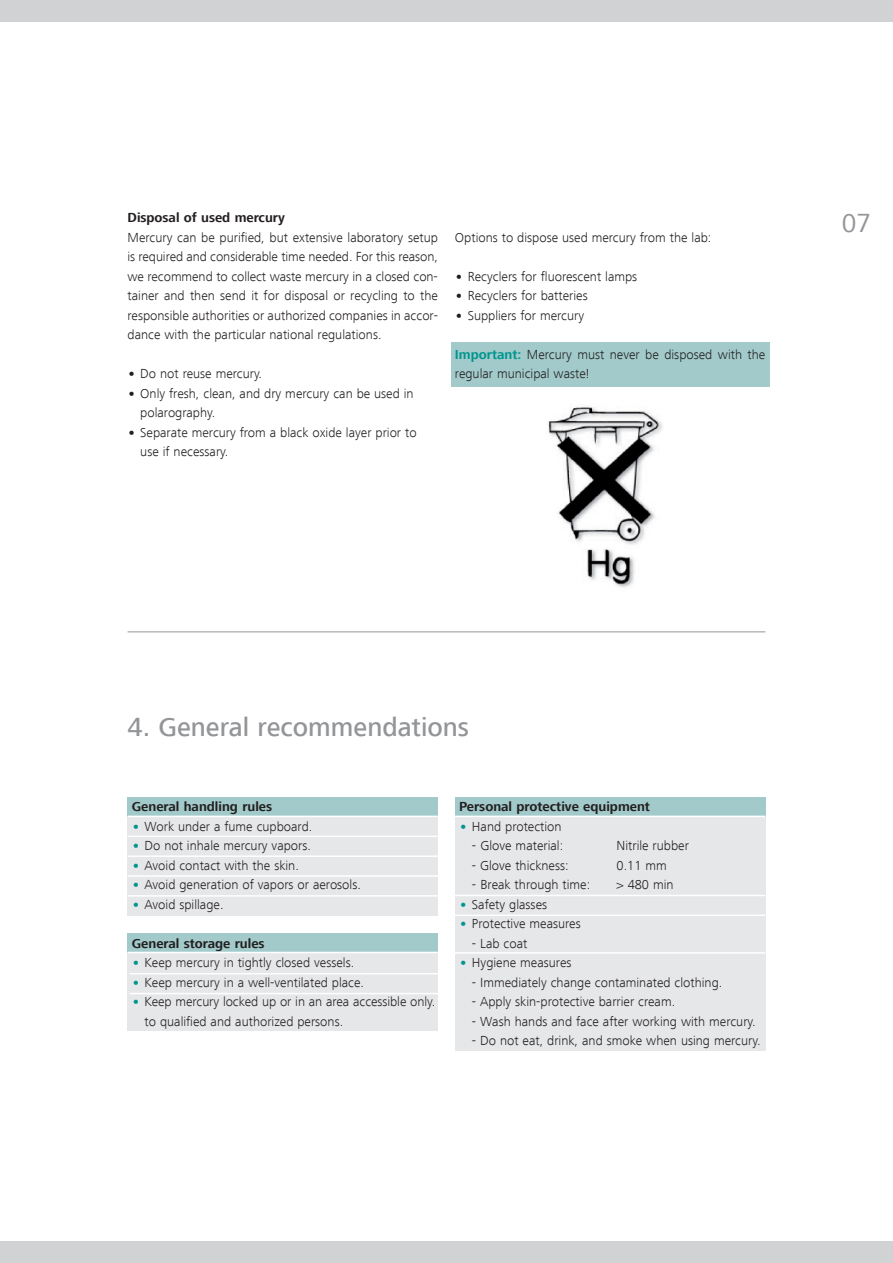
<style>
.page{position:relative;width:893px;height:1263px;background:#fff}
.page>*{position:absolute;margin:0;border:0;box-sizing:border-box;transform-origin:0 0}
.t1{font:500 27px "Frutiger Next LT";color:#939598}
.t2{font:27px "Frutiger Next LT";color:#939598}
.t3{font:300 13.5px/19.5px "Frutiger Next LT";color:#231f20}
.t4{font:700 13.5px "Frutiger Next LT";color:#231f20}
.s1{font-weight:800}
.s2{font-weight:700;color:#00968f}
.s3{font-weight:800;color:#00968f}
</style>
<div class="page">
<div style="left:0;top:1242px;width:893px;height:21px;background:#d1d2d4"></div>
<div style="left:0;top:0;width:893px;height:21px;background:#d1d2d4"></div>
<div style="left:455px;top:817px;width:310px;height:234px;background:#e6e7e9"></div>
<div style="left:128px;top:953px;width:310px;height:78px;background:#e6e7e9"></div>
<div style="left:128px;top:817px;width:310px;height:99px;background:#e6e7e9"></div>
<div style="left:128px;top:933px;width:310px;height:20px;background:#a2caca"></div>
<div style="left:455px;top:797px;width:310px;height:20px;background:#a2caca"></div>
<div style="left:128px;top:797px;width:310px;height:20px;background:#a2caca"></div>
<div style="left:451px;top:342px;width:319px;height:45px;background:#a2caca"></div>
<img style="left:548px;top:406px;width:115px;height:182px">
<hr style="left:128px;top:631px;width:637px;height:1px;background:#939598">
<hr style="left:128px;top:836px;width:310px;height:1px;background:#fff">
<hr style="left:128px;top:855px;width:310px;height:2px;background:#fff">
<hr style="left:128px;top:875px;width:310px;height:2px;background:#fff">
<hr style="left:128px;top:895px;width:310px;height:2px;background:#fff">
<hr style="left:130px;top:973px;width:310px;height:1px;background:#fff">
<hr style="left:130px;top:993px;width:310px;height:1px;background:#fff">
<hr style="left:455px;top:895px;width:310px;height:1px;background:#fff">
<hr style="left:455px;top:914px;width:310px;height:2px;background:#fff">
<hr style="left:455px;top:952px;width:310px;height:2px;background:#fff">
<hr style="left:128px;top:816px;width:310px;height:1px;background:#fff">
<hr style="left:455px;top:816px;width:310px;height:1px;background:#fff">
<hr style="left:128px;top:952px;width:310px;height:1px;background:#fff">
<p class="t4" style="left:128px;top:210px;width:159px">Disposal of used mercury</p>
<p class="t3" style="left:128px;top:228px;width:312px;text-align:justify">Mercury can be purified, but extensive laboratory setup is required and considerable time needed. For this reason, we recommend to collect waste mercury in a closed con&shy;tainer and then send it for disposal or recycling to the responsible authorities or authorized companies in accor&shy;dance with the particular national regulations.</p>
<p class="t3" style="left:128px;top:364px;width:136px"><span class="s1">•</span> Do not reuse mercury.</p>
<p class="t3" style="left:140px;top:384px;width:275px;text-indent:-13px"><span class="s1">•</span> Only fresh, clean, and dry mercury can be used in polarography.</p>
<p class="t3" style="left:140px;top:423px;width:278px;text-indent:-13px"><span class="s1">•</span> Separate mercury from a black oxide layer prior to use if necessary.</p>
<p class="t3" style="left:455px;top:228px;width:258px">Options to dispose used mercury from the lab:</p>
<p class="t3" style="left:455px;top:267px;width:184px"><span class="s1">•</span> Recyclers for fluorescent lamps</p>
<p class="t3" style="left:455px;top:286px;width:134px"><span class="s1">•</span> Recyclers for batteries</p>
<p class="t3" style="left:455px;top:306px;width:131px"><span class="s1">•</span> Suppliers for mercury</p>
<p class="t3" style="left:455px;top:345px;width:312px"><span class="s2">Important:</span> Mercury must never be disposed with the regular municipal waste!</p>
<h1 class="t2" style="left:842px;top:208px;width:31px">07</h1>
<h1 class="t1" style="left:128px;top:712px;width:343px">4. General recommendations</h1>
<p class="t4" style="left:132px;top:799px;width:142px">General handling rules</p>
<p class="t3" style="left:132px;top:817px;width:182px"><span class="s3">•</span> Work under a fume cupboard.</p>
<p class="t3" style="left:132px;top:836px;width:181px"><span class="s3">•</span> Do not inhale mercury vapors.</p>
<p class="t3" style="left:132px;top:856px;width:169px"><span class="s3">•</span> Avoid contact with the skin.</p>
<p class="t3" style="left:132px;top:875px;width:231px"><span class="s3">•</span> Avoid generation of vapors or aerosols.</p>
<p class="t3" style="left:132px;top:895px;width:93px"><span class="s3">•</span> Avoid spillage.</p>
<p class="t4" style="left:132px;top:936px;width:134px">General storage rules</p>
<p class="t3" style="left:132px;top:953px;width:224px"><span class="s3">•</span> Keep mercury in tightly closed vessels.</p>
<p class="t3" style="left:132px;top:973px;width:234px"><span class="s3">•</span> Keep mercury in a well-ventilated place.</p>
<p class="t3" style="left:145px;top:992px;width:292px;text-indent:-13px"><span class="s3">•</span> Keep mercury locked up or in an area accessible only. to qualified and authorized persons.</p>
<p class="t4" style="left:459px;top:799px;width:192px">Personal protective equipment</p>
<p class="t3" style="left:459px;top:816px;width:104px"><span class="s3">•</span> Hand protection</p>
<p class="t3" style="left:472px;top:836px;width:93px">- Glove material:</p>
<p class="t3" style="left:617px;top:836px;width:74px">Nitrile rubber</p>
<p class="t3" style="left:472px;top:855px;width:98px">- Glove thickness:</p>
<p class="t3" style="left:617px;top:855px;width:52px">0.11 mm</p>
<p class="t3" style="left:472px;top:875px;width:120px">- Break through time:</p>
<p class="t3" style="left:617px;top:875px;width:59px">&gt; 480 min</p>
<p class="t3" style="left:459px;top:894px;width:89px"><span class="s3">•</span> Safety glasses</p>
<p class="t3" style="left:459px;top:914px;width:123px"><span class="s3">•</span> Protective measures</p>
<p class="t3" style="left:472px;top:933px;width:57px">- Lab coat</p>
<p class="t3" style="left:459px;top:953px;width:114px"><span class="s3">•</span> Hygiene measures</p>
<p class="t3" style="left:472px;top:972px;width:252px">- Immediately change contaminated clothing.</p>
<p class="t3" style="left:472px;top:992px;width:205px">- Apply skin-protective barrier cream.</p>
<p class="t3" style="left:472px;top:1011px;width:285px">- Wash hands and face after working with mercury.</p>
<p class="t3" style="left:472px;top:1031px;width:290px">- Do not eat, drink, and smoke when using mercury.</p>
</div>
